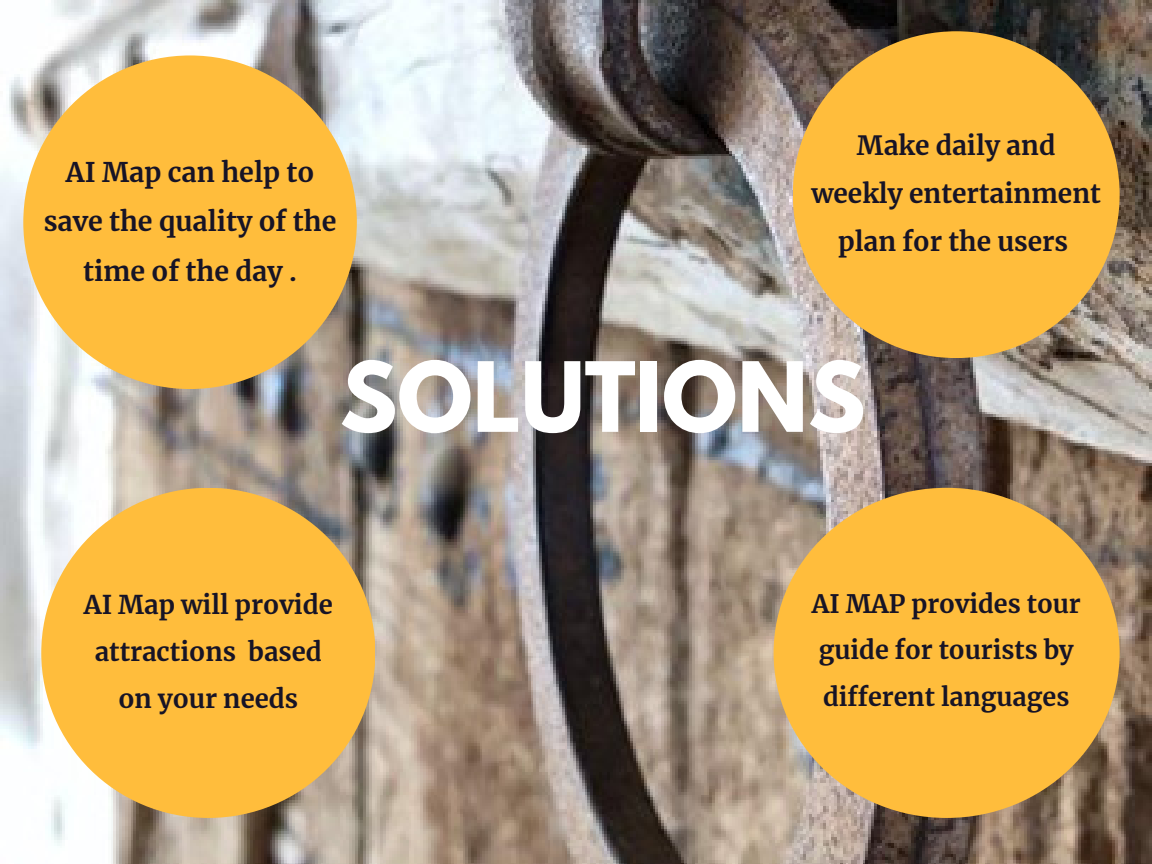
<style>
.page{position:relative;width:1152px;height:864px;background:#fff}
.page>*{position:absolute;margin:0;border:0;box-sizing:border-box;transform-origin:0 0}
.t1{font:700 85.65px "League Spartan";color:#fff}
.t2{font:700 26.85px/49.5px "Merriweather";color:#171426;text-align:center}
.t3{font:700 26.25px/48.3px "Merriweather";color:#171426;text-align:center}
.t4{font:700 25.65px/47.2px "Merriweather";color:#171426;text-align:center}
.t5{font:700 25.2px/46.3px "Merriweather";color:#171426}
</style>
<div class="page">
<img style="left:0;top:0;width:1152px;height:864px">
<div style="left:793px;top:31px;width:327px;height:327px;background:#ffbd3c;border-radius:50%"></div>
<div style="left:774px;top:488px;width:346px;height:330px;background:#ffbd3c;border-radius:50%"></div>
<div style="left:23px;top:55px;width:334px;height:334px;background:#ffbd3c;border-radius:50%"></div>
<div style="left:41px;top:488px;width:334px;height:330px;background:#ffbd3c;border-radius:50%"></div>
<p class="t2" style="left:44px;top:147px;width:294px">AI Map can help to save the quality of the time of the day .</p>
<p class="t3" style="left:811px;top:121px;width:291px">Make daily and weekly entertainment plan for the users</p>
<p class="t1" style="left:340px;top:355px;width:527px">SOLUTIONS</p>
<p class="t4" style="left:84px;top:581px;width:251px">AI Map will provide attractions based on your needs</p>
<p class="t5" style="left:812px;top:581px;width:271px">AI MAP provides tour guide for tourists by different languages</p>
</div>
